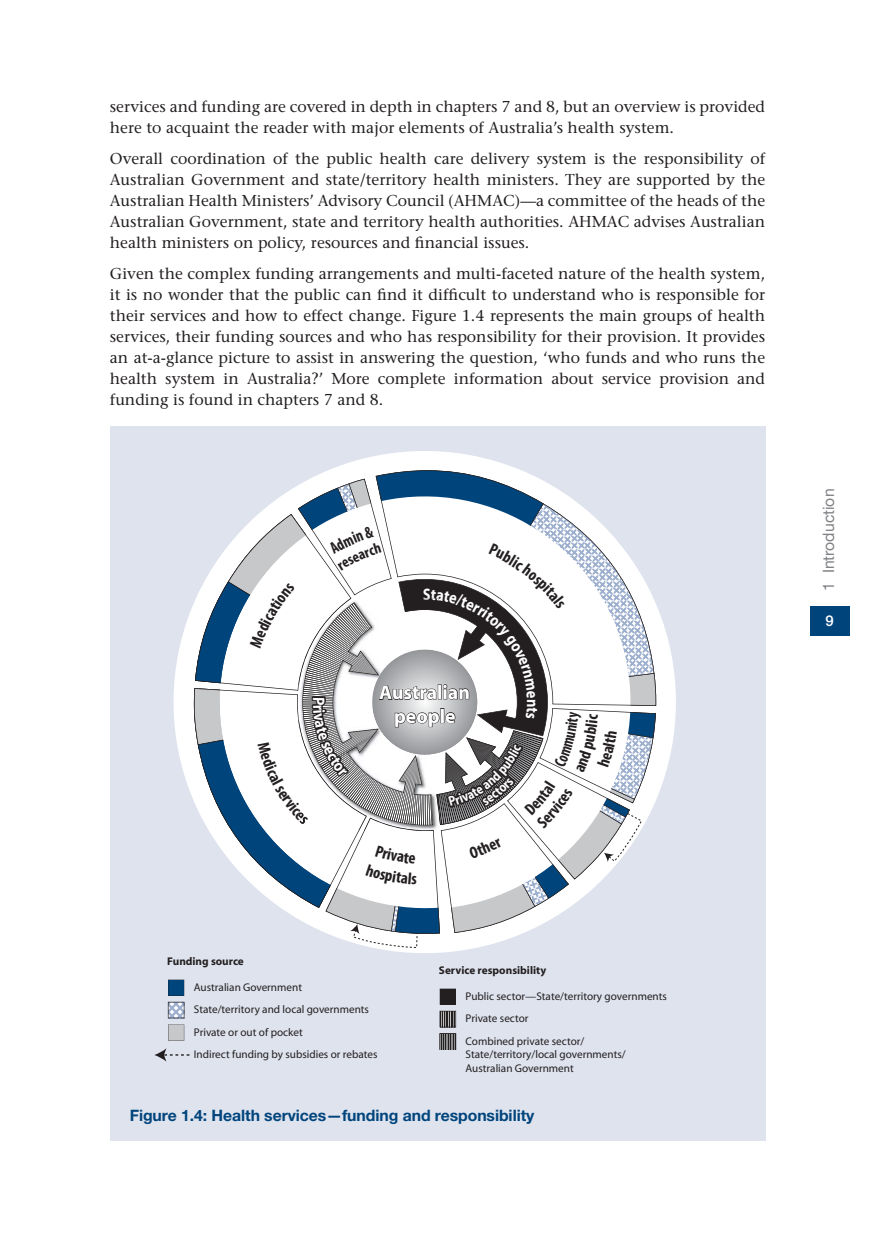
<style>
.page{position:relative;width:874px;height:1241px;background:#fff}
.page>*{position:absolute;margin:0;border:0;box-sizing:border-box;transform-origin:0 0}
.t1{font:700 19.78px/23.8px "Myriad";letter-spacing:-.005em;color:#fff;text-align:center}
.t2{font:15.75px/21px "Stone Serif";color:#231f20;text-align:justify}
.t3{font:700 15.75px "Helvetica Neue";letter-spacing:-.005em;color:#00447c}
.t4{font:15.75px "Helvetica Neue";color:#808285}
.t5{font:500 14.88px "Helvetica Neue";color:#fff}
.t6{font:11.2px/22.4px "Myriad";color:#231f20}
.t7{font:700 11.2px "Myriad";color:#231f20}
</style>
<div class="page">
<div style="left:809px;top:606px;width:40px;height:29px;background:#00447c"></div>
<div style="left:110px;top:426px;width:655px;height:714px;background:#dee3ee"></div>
<svg style="left:173px;top:451px;width:503px;height:530px"></svg>
<svg style="left:168px;top:979px;width:16px;height:16px"></svg>
<svg style="left:168px;top:1001px;width:16px;height:17px"></svg>
<svg style="left:168px;top:1024px;width:16px;height:16px"></svg>
<svg style="left:439px;top:988px;width:17px;height:16px"></svg>
<svg style="left:439px;top:1010px;width:17px;height:17px"></svg>
<svg style="left:439px;top:1033px;width:17px;height:16px"></svg>
<svg style="left:154px;top:1048px;width:35px;height:13px"></svg>
<svg style="left:193px;top:463px;width:463px;height:485px"></svg>
<p class="t2" style="left:110px;top:98px;width:656px">services and funding are covered in depth in chapters 7 and 8, but an overview is provided here to acquaint the reader with major elements of Australia’s health system.</p>
<p class="t2" style="left:110px;top:150px;width:656px">Overall coordination of the public health care delivery system is the responsibility of Australian Government and state/territory health ministers. They are supported by the Australian Health Ministers’ Advisory Council (AHMAC)—a committee of the heads of the Australian Government, state and territory health authorities. AHMAC advises Australian health ministers on policy, resources and financial issues.</p>
<p class="t2" style="left:110px;top:265px;width:656px">Given the complex funding arrangements and multi-faceted nature of the health system, it is no wonder that the public can find it difficult to understand who is responsible for their services and how to effect change. Figure 1.4 represents the main groups of health services, their funding sources and who has responsibility for their provision. It provides an at-a-glance picture to assist in answering the question, ‘who funds and who runs the health system in Australia?’ More complete information about service provision and funding is found in chapters 7 and 8.</p>
<p class="t1" style="left:379px;top:682px;width:92px">Australian people</p>
<p class="t4" style="left:822px;top:591px;width:104px;rotate:-90deg">1 Introduction</p>
<p class="t5" style="left:825px;top:615px;width:10px">9</p>
<p class="t7" style="left:167px;top:957px;width:78px">Funding source</p>
<p class="t6" style="left:194px;top:976px;width:185px">Australian Government<br>State/territory and local governments<br>Private or out of pocket<br>Indirect funding by subsidies or rebates</p>
<p class="t7" style="left:439px;top:966px;width:109px">Service responsibility</p>
<p class="t6" style="left:465px;top:985px;width:203px">Public sector—State/territory governments<br>Private sector<br>Combined private sector/</p>
<p class="t6" style="left:465px;top:1048px;width:162px;line-height:13.5px">State/territory/local governments/<br>Australian Government</p>
<p class="t3" style="left:130px;top:1109px;width:406px">Figure 1.4: Health services—funding and responsibility</p>
</div>
